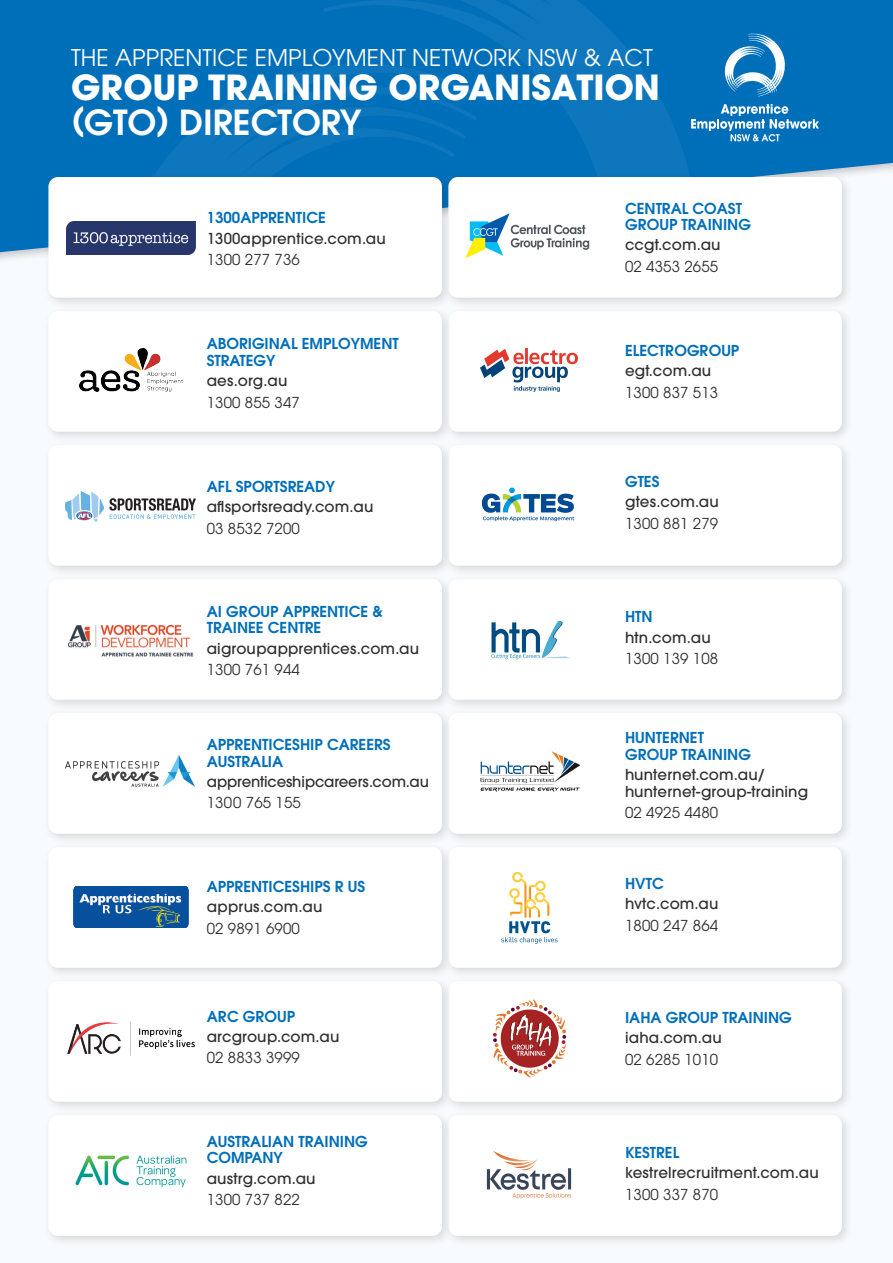
<style>
.page{position:relative;width:893px;height:1263px;background:#fff}
.page>*{position:absolute;margin:0;border:0;box-sizing:border-box;transform-origin:0 0}
.t1{font:700 34.35px/34.3px "ITC Avant Garde Pro";color:#fff}
.t2{font:22.95px "ITC Avant Garde Pro";color:#fff}
.HEADING{font:600 15px/16.5px "ITC Avant Garde Pro";color:#006fba}
.WEB_ADDRESS{font:500 15px/16.5px "ITC Avant Garde Pro";letter-spacing:.01em;color:#312f30}
.PHONE_NUMBER{font:15px "ITC Avant Garde Pro";letter-spacing:.01em;color:#312f30}
.WEB_ADDRESS-2{font:500 14.85px "ITC Avant Garde Pro";letter-spacing:-.01em;color:#312f30}
.s1{font-weight:600}
</style>
<div class="page">
<div style="left:0;top:0;width:893px;height:65px;background:#006fba"></div>
<svg style="left:307px;top:0;width:402px;height:65px;fill:#006fba"></svg>
<div style="left:79px;top:29px;width:409px;height:36px;background:#006fba"></div>
<svg style="left:0;top:65px;width:893px;height:197px;fill:#006fba"></svg>
<div style="left:443px;top:172px;width:410px;height:137px;background:#231f20;opacity:.15"></div>
<div style="left:448px;top:177px;width:394px;height:121px;background:#fff;border-radius:9px"></div>
<div style="left:443px;top:306px;width:410px;height:137px;background:#231f20;opacity:.15"></div>
<div style="left:448px;top:311px;width:394px;height:121px;background:#fff;border-radius:9px"></div>
<div style="left:443px;top:440px;width:410px;height:137px;background:#231f20;opacity:.15"></div>
<div style="left:448px;top:445px;width:394px;height:121px;background:#fff;border-radius:9px"></div>
<div style="left:443px;top:574px;width:410px;height:137px;background:#231f20;opacity:.15"></div>
<div style="left:448px;top:579px;width:394px;height:121px;background:#fff;border-radius:9px"></div>
<div style="left:443px;top:708px;width:410px;height:137px;background:#231f20;opacity:.15"></div>
<div style="left:448px;top:713px;width:394px;height:121px;background:#fff;border-radius:9px"></div>
<div style="left:443px;top:842px;width:410px;height:137px;background:#231f20;opacity:.15"></div>
<div style="left:448px;top:847px;width:394px;height:121px;background:#fff;border-radius:9px"></div>
<div style="left:443px;top:976px;width:410px;height:137px;background:#231f20;opacity:.15"></div>
<div style="left:448px;top:981px;width:394px;height:121px;background:#fff;border-radius:9px"></div>
<div style="left:443px;top:1110px;width:410px;height:137px;background:#231f20;opacity:.15"></div>
<div style="left:448px;top:1115px;width:394px;height:121px;background:#fff;border-radius:9px"></div>
<div style="left:43px;top:172px;width:410px;height:137px;background:#231f20;opacity:.15"></div>
<div style="left:48px;top:177px;width:394px;height:121px;background:#fff;border-radius:9px"></div>
<div style="left:43px;top:306px;width:410px;height:137px;background:#231f20;opacity:.15"></div>
<div style="left:48px;top:311px;width:394px;height:121px;background:#fff;border-radius:9px"></div>
<div style="left:43px;top:440px;width:410px;height:137px;background:#231f20;opacity:.15"></div>
<div style="left:48px;top:445px;width:394px;height:121px;background:#fff;border-radius:9px"></div>
<div style="left:43px;top:574px;width:410px;height:137px;background:#231f20;opacity:.15"></div>
<div style="left:48px;top:579px;width:394px;height:121px;background:#fff;border-radius:9px"></div>
<div style="left:43px;top:708px;width:410px;height:137px;background:#231f20;opacity:.15"></div>
<div style="left:48px;top:713px;width:394px;height:121px;background:#fff;border-radius:9px"></div>
<div style="left:43px;top:842px;width:410px;height:137px;background:#231f20;opacity:.15"></div>
<div style="left:48px;top:847px;width:394px;height:121px;background:#fff;border-radius:9px"></div>
<div style="left:43px;top:976px;width:410px;height:137px;background:#231f20;opacity:.15"></div>
<div style="left:48px;top:981px;width:394px;height:121px;background:#fff;border-radius:9px"></div>
<div style="left:43px;top:1110px;width:410px;height:137px;background:#231f20;opacity:.15"></div>
<div style="left:48px;top:1115px;width:394px;height:121px;background:#fff;border-radius:9px"></div>
<img style="left:66px;top:222px;width:130px;height:33px">
<img style="left:80px;top:348px;width:102px;height:43px">
<img style="left:66px;top:492px;width:130px;height:30px">
<img style="left:69px;top:626px;width:124px;height:31px">
<img style="left:66px;top:756px;width:129px;height:31px">
<img style="left:73px;top:887px;width:115px;height:40px">
<img style="left:67px;top:1022px;width:128px;height:34px">
<img style="left:75px;top:1155px;width:112px;height:33px">
<img style="left:486px;top:1151px;width:86px;height:48px">
<img style="left:493px;top:999px;width:74px;height:79px">
<img style="left:501px;top:872px;width:57px;height:72px">
<img style="left:480px;top:751px;width:101px;height:41px">
<img style="left:491px;top:620px;width:78px;height:40px">
<img style="left:481px;top:487px;width:94px;height:35px">
<img style="left:481px;top:348px;width:97px;height:44px">
<img style="left:465px;top:213px;width:125px;height:46px">
<svg style="left:721px;top:34px;width:65px;height:62px"></svg>
<svg style="left:691px;top:104px;width:128px;height:37px"></svg>
<p class="t2" style="left:71px;top:43px;width:583px">THE APPRENTICE EMPLOYMENT NETWORK NSW &amp; ACT</p>
<p class="t1" style="left:71px;top:70px;width:590px">GROUP TRAINING ORGANISATION <span class="s1">(GTO) DIRECTORY</span></p>
<p class="HEADING" style="left:207px;top:209px;width:121px">1300APPRENTICE</p>
<p class="WEB_ADDRESS" style="left:207px;top:230px;width:181px">1300apprentice.com.au</p>
<p class="PHONE_NUMBER" style="left:207px;top:250px;width:95px">1300 277 736</p>
<p class="HEADING" style="left:207px;top:335px;width:193px">ABORIGINAL EMPLOYMENT<br>STRATEGY</p>
<p class="WEB_ADDRESS" style="left:207px;top:372px;width:82px">aes.org.au</p>
<p class="PHONE_NUMBER" style="left:207px;top:393px;width:95px">1300 855 347</p>
<p class="HEADING" style="left:207px;top:478px;width:130px">AFL SPORTSREADY</p>
<p class="WEB_ADDRESS" style="left:207px;top:498px;width:168px">aflsportsready.com.au</p>
<p class="PHONE_NUMBER" style="left:207px;top:519px;width:95px">03 8532 7200</p>
<p class="HEADING" style="left:207px;top:603px;width:177px">AI GROUP APPRENTICE &amp;<br>TRAINEE CENTRE</p>
<p class="WEB_ADDRESS" style="left:207px;top:640px;width:214px">aigroupapprentices.com.au</p>
<p class="PHONE_NUMBER" style="left:207px;top:661px;width:95px">1300 761 944</p>
<p class="HEADING" style="left:207px;top:736px;width:185px">APPRENTICESHIP CAREERS<br>AUSTRALIA</p>
<p class="WEB_ADDRESS-2" style="left:207px;top:772px;width:224px">apprenticeshipcareers.com.au</p>
<p class="PHONE_NUMBER" style="left:207px;top:794px;width:96px">1300 765 155</p>
<p class="HEADING" style="left:207px;top:878px;width:160px">APPRENTICESHIPS R US</p>
<p class="WEB_ADDRESS" style="left:207px;top:898px;width:117px">apprus.com.au</p>
<p class="PHONE_NUMBER" style="left:207px;top:919px;width:95px">02 9891 6900</p>
<p class="HEADING" style="left:207px;top:1007px;width:90px">ARC GROUP</p>
<p class="WEB_ADDRESS" style="left:207px;top:1028px;width:134px">arcgroup.com.au</p>
<p class="PHONE_NUMBER" style="left:207px;top:1049px;width:95px">02 8833 3999</p>
<p class="HEADING" style="left:207px;top:1133px;width:163px">AUSTRALIAN TRAINING<br>COMPANY</p>
<p class="WEB_ADDRESS" style="left:207px;top:1170px;width:110px">austrg.com.au</p>
<p class="PHONE_NUMBER" style="left:207px;top:1190px;width:95px">1300 737 822</p>
<p class="HEADING" style="left:625px;top:200px;width:127px">CENTRAL COAST<br>GROUP TRAINING</p>
<p class="WEB_ADDRESS" style="left:625px;top:237px;width:97px">ccgt.com.au</p>
<p class="PHONE_NUMBER" style="left:625px;top:257px;width:95px">02 4353 2655</p>
<p class="HEADING" style="left:625px;top:342px;width:116px">ELECTROGROUP</p>
<p class="WEB_ADDRESS" style="left:625px;top:362px;width:88px">egt.com.au</p>
<p class="PHONE_NUMBER" style="left:625px;top:383px;width:95px">1300 837 513</p>
<p class="HEADING" style="left:625px;top:473px;width:36px">GTES</p>
<p class="WEB_ADDRESS" style="left:625px;top:493px;width:95px">gtes.com.au</p>
<p class="PHONE_NUMBER" style="left:625px;top:514px;width:95px">1300 881 279</p>
<p class="HEADING" style="left:625px;top:608px;width:29px">HTN</p>
<p class="WEB_ADDRESS" style="left:625px;top:629px;width:87px">htn.com.au</p>
<p class="PHONE_NUMBER" style="left:625px;top:649px;width:95px">1300 139 108</p>
<p class="HEADING" style="left:625px;top:729px;width:127px">HUNTERNET<br>GROUP TRAINING</p>
<p class="WEB_ADDRESS" style="left:625px;top:766px;width:185px">hunternet.com.au/ hunternet-group-training</p>
<p class="PHONE_NUMBER" style="left:625px;top:803px;width:95px">02 4925 4480</p>
<p class="HEADING" style="left:625px;top:875px;width:40px">HVTC</p>
<p class="WEB_ADDRESS" style="left:625px;top:895px;width:95px">hvtc.com.au</p>
<p class="PHONE_NUMBER" style="left:625px;top:916px;width:95px">1800 247 864</p>
<p class="HEADING" style="left:625px;top:1009px;width:168px">IAHA GROUP TRAINING</p>
<p class="WEB_ADDRESS" style="left:625px;top:1029px;width:98px">iaha.com.au</p>
<p class="PHONE_NUMBER" style="left:625px;top:1050px;width:95px">02 6285 1010</p>
<p class="HEADING" style="left:625px;top:1144px;width:56px">KESTREL</p>
<p class="WEB_ADDRESS" style="left:625px;top:1164px;width:195px">kestrelrecruitment.com.au</p>
<p class="PHONE_NUMBER" style="left:625px;top:1185px;width:95px">1300 337 870</p>
</div>
